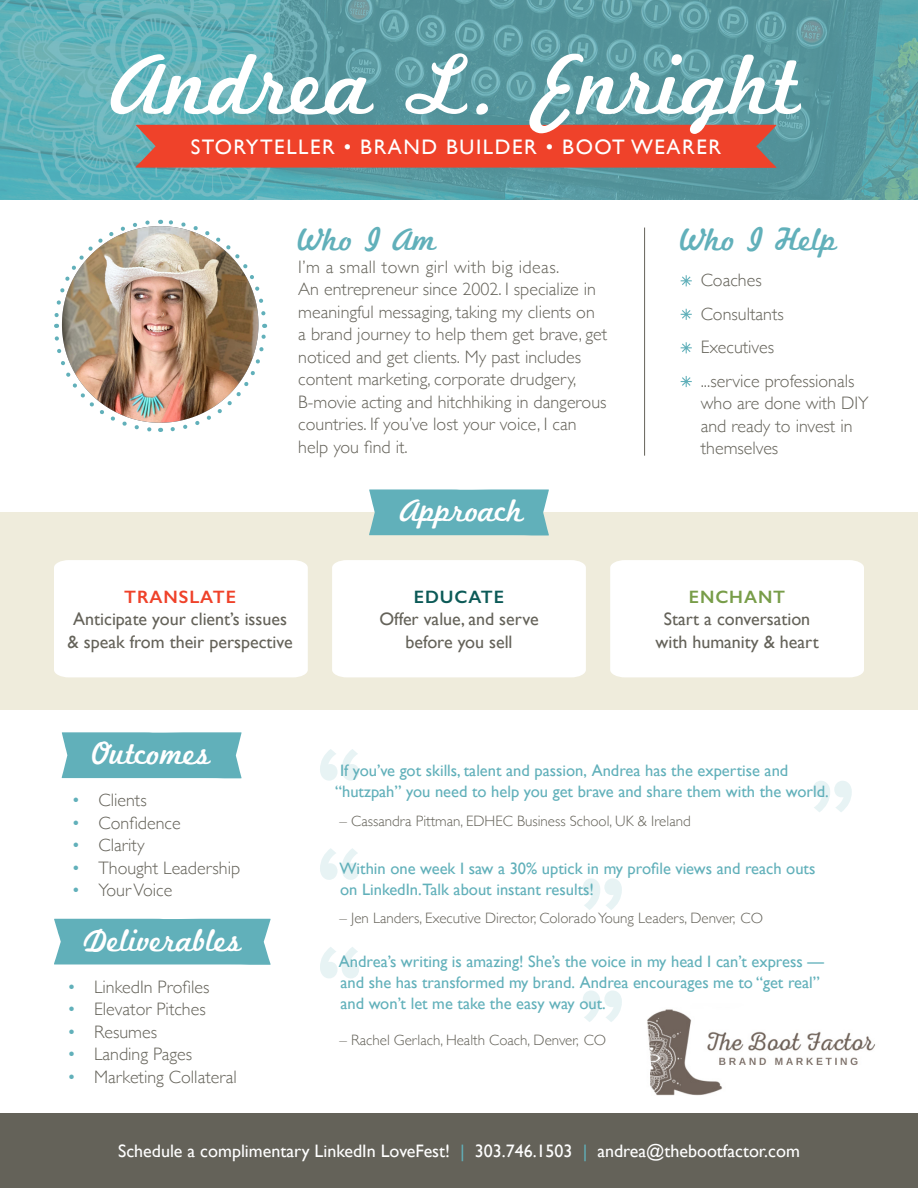
<style>
.page{position:relative;width:918px;height:1188px;background:#fff}
.page>*{position:absolute;margin:0;border:0;box-sizing:border-box;transform-origin:0 0}
.t1{font:89.55px "Marketing Script";color:#fff}
.t2{font:33px "Marketing Script";color:#fff}
.t3{font:33px "Marketing Script";color:#61b0ba}
.t4{font:21px "Gill Sans";letter-spacing:.075em;color:#fff}
.t5{font:300 18px/22.5px "Gill Sans";color:#646259}
.t6{font:18px/22.5px "Gill Sans";color:#646259;text-align:center}
.t7{font:18px "Gill Sans";color:#fff}
.t8{font:16.5px/21px "Gill Sans";color:#61b0ba}
.t9{font:300 15px "Gill Sans";color:#646259}
.s1{font-weight:600;color:#ef422a}
.s2{font-weight:600;color:#789d49}
.s3{font-weight:600;color:#0c5a57}
.s4{color:#61b0ba}
</style>
<div class="page">
<svg style="left:0;top:0;width:918px;height:199px;background:#5ca2a9"></svg>
<div style="left:0;top:512px;width:918px;height:198px;background:#efecdc"></div>
<svg style="left:160px;top:219px;width:106px;height:97px"></svg>
<svg style="left:54px;top:220px;width:96px;height:108px"></svg>
<svg style="left:54px;top:336px;width:107px;height:96px"></svg>
<svg style="left:170px;top:324px;width:98px;height:108px"></svg>
<img style="left:61px;top:226px;width:198px;height:197px">
<div style="left:54px;top:560px;width:254px;height:117px;background:#fff"></div>
<div style="left:610px;top:560px;width:254px;height:117px;background:#fff"></div>
<div style="left:332px;top:560px;width:254px;height:117px;background:#fff"></div>
<div style="left:369px;top:489px;width:180px;height:46px;background:#61b0ba"></div>
<hr style="left:644px;top:228px;width:1px;height:228px;background:#646259">
<svg style="left:681px;top:275px;width:11px;height:11px"></svg>
<svg style="left:681px;top:309px;width:11px;height:11px"></svg>
<svg style="left:681px;top:342px;width:11px;height:11px"></svg>
<div style="left:0;top:1113px;width:918px;height:75px;background:#646259"></div>
<svg style="left:320px;top:749px;width:39px;height:32px"></svg>
<svg style="left:813px;top:781px;width:39px;height:31px"></svg>
<svg style="left:320px;top:848px;width:39px;height:32px"></svg>
<svg style="left:583px;top:878px;width:39px;height:32px"></svg>
<svg style="left:320px;top:947px;width:39px;height:31px"></svg>
<svg style="left:583px;top:990px;width:39px;height:32px"></svg>
<img style="left:647px;top:1009px;width:229px;height:87px">
<div style="left:62px;top:732px;width:180px;height:46px;background:#61b0ba"></div>
<div style="left:54px;top:919px;width:217px;height:46px;background:#61b0ba"></div>
<svg style="left:681px;top:376px;width:11px;height:11px"></svg>
<div style="left:136px;top:125px;width:641px;height:43px;background:#ef422a"></div>
<p class="t1" style="left:111px;top:31px;width:690px">Andrea L. Enright</p>
<p class="t4" style="left:191px;top:134px;width:532px">STORYTELLER • BRAND BUILDER • BOOT WEARER</p>
<p class="t3" style="left:298px;top:220px;width:140px">Who I Am</p>
<p class="t5" style="left:298px;top:255px;width:310px">I’m a small town girl with big ideas.<br>An entrepreneur since 2002. I specialize in meaningful messaging, taking my clients on<br>a brand journey to help them get brave, get noticed and get clients. My past includes content marketing, corporate drudgery, B-movie acting and hitchhiking in dangerous countries. If you’ve lost your voice, I can help you find it.</p>
<p class="t2" style="left:400px;top:491px;width:125px">Approach</p>
<p class="t3" style="left:681px;top:220px;width:158px">Who I Help</p>
<p class="t5" style="left:701px;top:268px;width:62px">Coaches</p>
<p class="t5" style="left:701px;top:302px;width:85px">Consultants</p>
<p class="t5" style="left:701px;top:335px;width:75px">Executives</p>
<p class="t5" style="left:701px;top:369px;width:169px">...service professionals who are done with DIY and ready to invest in themselves</p>
<p class="t6" style="left:68px;top:585px;width:227px"><span class="s1">TRANSLATE<br></span>Anticipate your client’s issues &amp; speak from their perspective</p>
<p class="t6" style="left:655px;top:585px;width:165px"><span class="s2">ENCHANT<br></span>Start a conversation with humanity &amp; heart</p>
<p class="t6" style="left:379px;top:585px;width:161px"><span class="s3">EDUCATE<br></span>Offer value, and serve before you sell</p>
<p class="t2" style="left:93px;top:734px;width:119px">Outcomes</p>
<p class="t5" style="left:72px;top:788px;width:77px"><span class="s4">•</span> Clients</p>
<p class="t5" style="left:72px;top:811px;width:111px"><span class="s4">•</span> Confidence</p>
<p class="t5" style="left:72px;top:833px;width:75px"><span class="s4">•</span> Clarity</p>
<p class="t5" style="left:72px;top:856px;width:170px"><span class="s4">•</span> Thought Leadership</p>
<p class="t5" style="left:72px;top:878px;width:102px"><span class="s4">•</span> Your Voice</p>
<p class="t2" style="left:83px;top:920px;width:160px">Deliverables</p>
<p class="t5" style="left:67px;top:975px;width:144px"><span class="s4">•</span> LinkedIn Profiles</p>
<p class="t5" style="left:67px;top:997px;width:140px"><span class="s4">•</span> Elevator Pitches</p>
<p class="t5" style="left:67px;top:1020px;width:92px"><span class="s4">•</span> Resumes</p>
<p class="t5" style="left:67px;top:1042px;width:127px"><span class="s4">•</span> Landing Pages</p>
<p class="t5" style="left:67px;top:1065px;width:171px"><span class="s4">•</span> Marketing Collateral</p>
<p class="t8" style="left:335px;top:760px;width:495px;text-indent:5px">If you’ve got skills, talent and passion, Andrea has the expertise and “hutzpah” you need to help you get brave and share them with the world.</p>
<p class="t9" style="left:340px;top:809px;width:353px">– Cassandra Pittman, EDHEC Business School, UK &amp; Ireland</p>
<p class="t8" style="left:339px;top:858px;width:478px">Within one week I saw a 30% uptick in my profile views and reach outs on LinkedIn.Talk about instant results!</p>
<p class="t9" style="left:340px;top:906px;width:425px">– Jen Landers, Executive Director, Colorado Young Leaders, Denver, CO</p>
<p class="t8" style="left:339px;top:951px;width:486px">Andrea’s writing is amazing! She’s the voice in my head I can’t express — and she has transformed my brand. Andrea encourages me to “get real” and won’t let me take the easy way out.</p>
<p class="t9" style="left:340px;top:1028px;width:268px">– Rachel Gerlach, Health Coach, Denver, CO</p>
<p class="t7" style="left:118px;top:1140px;width:683px">Schedule a complimentary LinkedIn LoveFest! <span class="s4">|</span> 303.746.1503 <span class="s4">|</span> andrea@thebootfactor.com</p>
</div>
